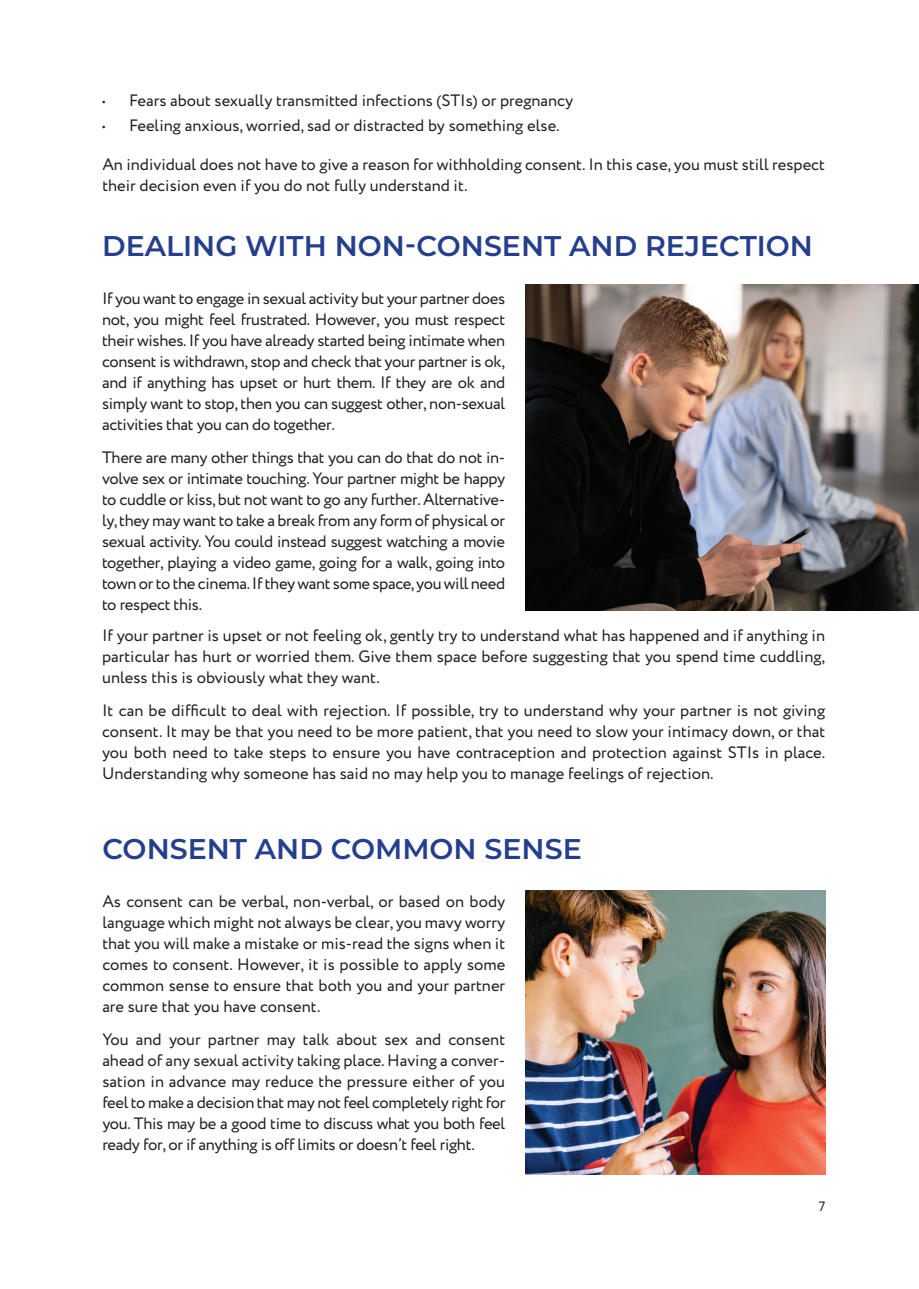
<style>
.page{position:relative;width:919px;height:1289px;background:#fff}
.page>*{position:absolute;margin:0;border:0;box-sizing:border-box;transform-origin:0 0}
.t1{font:600 28.5px "Montserrat";color:#253f8e}
.t2{font:16.5px/21px "Circe";color:#231f20;text-align:justify}
.t3{font:13.5px "Circe";color:#231f20}
.s1{font-size:15px}
</style>
<div class="page">
<img style="left:525px;top:285px;width:393px;height:325px">
<img style="left:525px;top:890px;width:300px;height:284px">
<p class="t2" style="left:102px;top:91px;width:472px"><span class="s1">•</span> Fears about sexually transmitted infections (STIs) or pregnancy</p>
<p class="t2" style="left:102px;top:116px;width:459px"><span class="s1">•</span> Feeling anxious, worried, sad or distracted by something else.</p>
<p class="t2" style="left:102px;top:155px;width:724px">An individual does not have to give a reason for withholding consent. In this case, you must still respect their decision even if you do not fully understand it.</p>
<p class="t1" style="left:102px;top:227px;width:712px">DEALING WITH NON-CONSENT AND REJECTION</p>
<p class="t2" style="left:102px;top:288px;width:404px">If you want to engage in sexual activity but your partner does not, you might feel frustrated. However, you must respect their wishes. If you have already started being intimate when consent is withdrawn, stop and check that your partner is ok, and if anything has upset or hurt them. If they are ok and simply want to stop, then you can suggest other, non-sexual activities that you can do together.</p>
<p class="t2" style="left:102px;top:447px;width:404px">There are many other things that you can do that do not in&shy;volve sex or intimate touching. Your partner might be happy to cuddle or kiss, but not want to go any further. Alternative&shy;ly, they may want to take a break from any form of physical or sexual activity. You could instead suggest watching a movie together, playing a video game, going for a walk, going into town or to the cinema. If they want some space, you will need to respect this.</p>
<p class="t2" style="left:102px;top:625px;width:724px">If your partner is upset or not feeling ok, gently try to understand what has happened and if anything in particular has hurt or worried them. Give them space before suggesting that you spend time cuddling, unless this is obviously what they want.</p>
<p class="t2" style="left:102px;top:700px;width:724px">It can be difficult to deal with rejection. If possible, try to understand why your partner is not giving consent. It may be that you need to be more patient, that you need to slow your intimacy down, or that you both need to take steps to ensure you have contraception and protection against STIs in place.<br>Understanding why someone has said no may help you to manage feelings of rejection.</p>
<p class="t1" style="left:102px;top:830px;width:481px">CONSENT AND COMMON SENSE</p>
<p class="t2" style="left:102px;top:891px;width:404px">As consent can be verbal, non-verbal, or based on body language which might not always be clear, you mavy worry that you will make a mistake or mis-read the signs when it comes to consent. However, it is possible to apply some common sense to ensure that both you and your partner are sure that you have consent.</p>
<p class="t2" style="left:102px;top:1029px;width:404px">You and your partner may talk about sex and consent ahead of any sexual activity taking place. Having a conver&shy;sation in advance may reduce the pressure either of you feel to make a decision that may not feel completely right for you. This may be a good time to discuss what you both feel ready for, or if anything is off limits or doesn’t feel right.</p>
<p class="t3" style="left:818px;top:1197px;width:8px">7</p>
</div>
